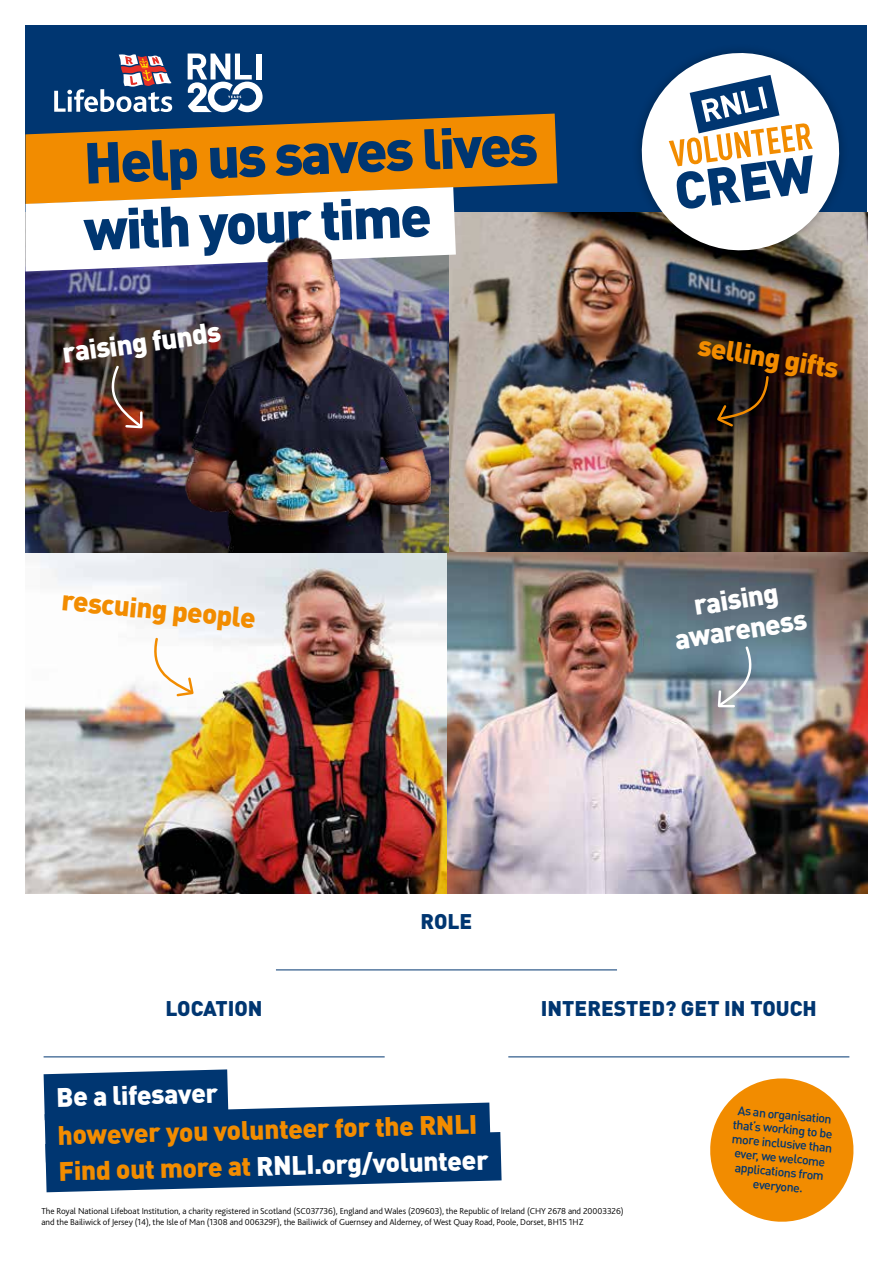
<style>
.page{position:relative;width:893px;height:1263px;background:#fff}
.page>*{position:absolute;margin:0;border:0;box-sizing:border-box;transform-origin:0 0}
.t1{font:900 56.85px/67.2px "DINOT";color:#003671}
.t2{font:900 51.75px "DINOT";color:#003671}
.t3{font:900 27.9px/30.9px "DINOT";color:#fff;text-align:center}
.t4{font:900 27.9px "DINOT";color:#f28c00}
.t5{font:900 26.4px/36.9px "DINOT";color:#f28c00}
.t6{font:900 26.4px "DINOT";color:#fff}
.t7{font:900 21px "DINOT";color:#003671}
.t8{font:500 12.45px/14.2px "DINOT";color:#003671;text-align:center}
.t9{font:300 9px/10.8px "Bliss 2";letter-spacing:-.005em;color:#000}
.s1{color:#fff}
</style>
<div class="page">
<hr style="left:44px;top:1056px;width:341px;height:1px;background:#003671">
<hr style="left:508px;top:1056px;width:341px;height:1px;background:#003671">
<hr style="left:276px;top:969px;width:341px;height:1px;background:#003671">
<div style="left:26px;top:26px;width:841px;height:867px;background:#003671"></div>
<img style="left:26px;top:213px;width:841px;height:680px">
<div style="left:632px;top:43px;width:217px;height:218px;background:#000;opacity:.23"></div>
<svg style="left:635px;top:47px;width:210px;height:210px"></svg>
<svg style="left:151px;top:636px;width:44px;height:62px;background:#faf1e4"></svg>
<svg style="left:716px;top:644px;width:41px;height:65px;background:#8798a6"></svg>
<svg style="left:106px;top:364px;width:18px;height:66px"></svg>
<svg style="left:715px;top:374px;width:55px;height:55px;background:#2b1b0d"></svg>
<svg style="left:26px;top:114px;width:531px;height:74px;background:#cf7f10"></svg>
<svg style="left:26px;top:187px;width:430px;height:84px;background:#f9e8d0"></svg>
<img style="left:124px;top:223px;width:318px;height:330px">
<svg style="left:710px;top:1078px;width:144px;height:144px"></svg>
<svg style="left:44px;top:1069px;width:458px;height:123px"></svg>
<svg style="left:54px;top:54px;width:119px;height:58px"></svg>
<svg style="left:188px;top:54px;width:75px;height:58px"></svg>
<h1 class="t1" style="left:80px;top:126px;width:458px;rotate:-2deg">Help us saves lives with your time</h1>
<h3 class="t3" style="left:60px;top:337px;width:161px;rotate:-8deg">raising funds</h3>
<h2 class="t2" style="left:670px;top:158px;width:143px;rotate:-8deg">CREW</h2>
<h3 class="t4" style="left:702px;top:326px;width:144px;rotate:10deg">selling gifts</h3>
<h3 class="t4" style="left:63px;top:582px;width:196px;rotate:5deg">rescuing people</h3>
<h3 class="t3" style="left:667px;top:593px;width:135px;rotate:-9deg">raising awareness</h3>
<h3 class="t7" style="left:421px;top:907px;width:53px">ROLE</h3>
<h3 class="t7" style="left:166px;top:994px;width:99px">LOCATION</h3>
<h3 class="t7" style="left:541px;top:994px;width:277px">INTERESTED? GET IN TOUCH</h3>
<h3 class="t6" style="left:56px;top:1080px;width:163px;rotate:-2deg">Be a lifesaver</h3>
<h3 class="t5" style="left:56px;top:1118px;width:432px;rotate:-2deg">however you volunteer for the RNLI<br>Find out more at <span class="s1">RNLI.org/volunteer</span></h3>
<p class="t9" style="left:41px;top:1205px;width:584px">The Royal National Lifeboat Institution, a charity registered in Scotland (SC037736), England and Wales (209603), the Republic of Ireland (CHY 2678 and 20003326) and the Bailiwick of Jersey (14), the Isle of Man (1308 and 006329F), the Bailiwick of Guernsey and Alderney, of West Quay Road, Poole, Dorset, BH15 1HZ</p>
<h3 class="t8" style="left:735px;top:1102px;width:103px;rotate:6deg">As an organisation that’s working to be more inclusive than ever, we welcome applications from everyone.</h3>
</div>
